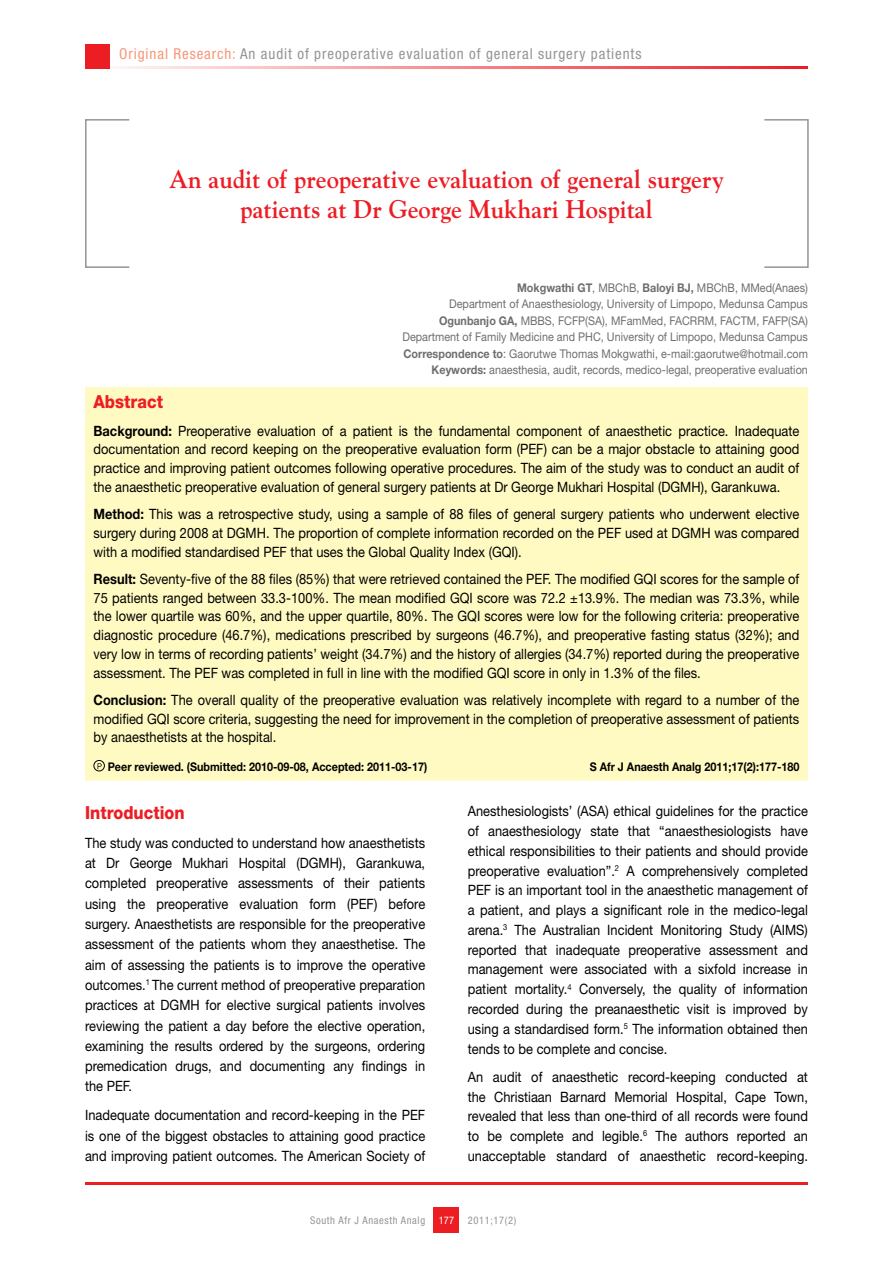
<style>
.page{position:relative;width:893px;height:1263px;background:#fff}
.page>*{position:absolute;margin:0;border:0;box-sizing:border-box;transform-origin:0 0}
.t1{font:700 25.5px/30px "Goudy";color:#ed1d24;text-align:center;scale:.96 1}
.t2{font:800 18px "Helvetica Neue LT Std";color:#ed1d24;scale:.9 1}
.t3{font:condensed 15px "Helvetica Neue LT Std";letter-spacing:.06em;color:#939598}
.t4{font:14.25px/19.8px "Helvetica Neue LT Std";color:#000;text-align:justify;scale:.9 1}
.t5{font:12px/16.5px "Helvetica Neue LT Std";color:#6d6e71;text-align:right;scale:.9 1}
.t6{font:700 12px "Helvetica Neue LT Std";color:#000;scale:.9 1}
.t7{font:condensed 10.5px "Helvetica Neue LT Std";letter-spacing:.06em;color:#939598}
.t8{font:condensed 10.5px "Helvetica Neue LT Std";color:#fff}
.s1{color:#f79679}
.s2{font-weight:700}
</style>
<div class="page">
<hr style="left:85px;top:66px;width:723px;height:2px;background:#ed1d24">
<div style="left:85px;top:44px;width:24px;height:24px;background:#ed1d24"></div>
<div style="left:434px;top:1208px;width:25px;height:25px;background:#ed1d24"></div>
<hr style="left:85px;top:1182px;width:723px;height:2px;background:#ed1d24">
<div style="left:764px;top:119px;width:45px;height:149px;border:2px solid #939598"></div>
<div style="left:85px;top:119px;width:45px;height:149px;border:2px solid #939598"></div>
<div style="left:85px;top:387px;width:723px;height:393px;background:#fffac2"></div>
<div style="left:94px;top:760px;width:11px;height:11px;border:1px solid #000;border-radius:50%"></div>
<svg style="left:98px;top:763px;width:4px;height:6px"></svg>
<p class="t3" style="left:119px;top:45px;width:524px"><span class="s1">Original Research:</span> An audit of preoperative evaluation of general surgery patients</p>
<h1 class="t1" style="left:169px;top:164px;width:579px">An audit of preoperative evaluation of general surgery patients at Dr George Mukhari Hospital</h1>
<p class="t5" style="left:402px;top:279px;width:452px"><span class="s2">Mokgwathi GT</span>, MBChB, <span class="s2">Baloyi BJ,</span> MBChB, MMed(Anaes)<br>Department of Anaesthesiology, University of Limpopo, Medunsa Campus <span class="s2">Ogunbanjo GA,</span> MBBS, FCFP(SA), MFamMed, FACRRM, FACTM, FAFP(SA)<br>Department of Family Medicine and PHC, University of Limpopo, Medunsa Campus <span class="s2">Correspondence to</span>: Gaorutwe Thomas Mokgwathi, e-mail:gaorutwe@hotmail.com <span class="s2">Keywords:</span> anaesthesia, audit, records, medico-legal, preoperative evaluation</p>
<p class="t2" style="left:94px;top:391px;width:79px">Abstract</p>
<p class="t4" style="left:94px;top:421px;width:786px;line-height:18.8px"><span class="s2">Background:</span> Preoperative evaluation of a patient is the fundamental component of anaesthetic practice. Inadequate documentation and record keeping on the preoperative evaluation form (PEF) can be a major obstacle to attaining good practice and improving patient outcomes following operative procedures. The aim of the study was to conduct an audit of the anaesthetic preoperative evaluation of general surgery patients at Dr George Mukhari Hospital (DGMH), Garankuwa.</p>
<p class="t4" style="left:94px;top:504px;width:786px;line-height:18.8px"><span class="s2">Method:</span> This was a retrospective study, using a sample of 88 files of general surgery patients who underwent elective surgery during 2008 at DGMH. The proportion of complete information recorded on the PEF used at DGMH was compared with a modified standardised PEF that uses the Global Quality Index (GQI).</p>
<p class="t4" style="left:94px;top:569px;width:786px;line-height:18.8px"><span class="s2">Result:</span> Seventy-five of the 88 files (85%) that were retrieved contained the PEF. The modified GQI scores for the sample of 75 patients ranged between 33.3-100%. The mean modified GQI score was 72.2 ±13.9%. The median was 73.3%, while the lower quartile was 60%, and the upper quartile, 80%. The GQI scores were low for the following criteria: preoperative diagnostic procedure (46.7%), medications prescribed by surgeons (46.7%), and preoperative fasting status (32%); and very low in terms of recording patients’ weight (34.7%) and the history of allergies (34.7%) reported during the preoperative assessment. The PEF was completed in full in line with the modified GQI score in only in 1.3% of the files.</p>
<p class="t4" style="left:94px;top:690px;width:786px;line-height:18.8px"><span class="s2">Conclusion:</span> The overall quality of the preoperative evaluation was relatively incomplete with regard to a number of the modified GQI score criteria, suggesting the need for improvement in the completion of preoperative assessment of patients by anaesthetists at the hospital.</p>
<p class="t6" style="left:108px;top:760px;width:356px">Peer reviewed. (Submitted: 2010-09-08, Accepted: 2011-03-17)</p>
<p class="t6" style="left:590px;top:760px;width:234px">S Afr J Anaesth Analg 2011;17(2):177-180</p>
<p class="t2" style="left:85px;top:802px;width:112px">Introduction</p>
<p class="t4" style="left:85px;top:832px;width:379px;line-height:20.2px">The study was conducted to understand how anaesthetists at Dr George Mukhari Hospital (DGMH), Garankuwa, completed preoperative assessments of their patients using the preoperative evaluation form (PEF) before surgery. Anaesthetists are responsible for the preoperative assessment of the patients whom they anaesthetise. The aim of assessing the patients is to improve the operative outcomes.<sup>1</sup> The current method of preoperative preparation practices at DGMH for elective surgical patients involves reviewing the patient a day before the elective operation, examining the results ordered by the surgeons, ordering premedication drugs, and documenting any findings in the PEF.</p>
<p class="t4" style="left:85px;top:1105px;width:379px;line-height:20.2px">Inadequate documentation and record-keeping in the PEF is one of the biggest obstacles to attaining good practice and improving patient outcomes. The American Society of</p>
<p class="t4" style="left:468px;top:801px;width:380px">Anesthesiologists’ (ASA) ethical guidelines for the practice of anaesthesiology state that “anaesthesiologists have ethical responsibilities to their patients and should provide preoperative evaluation”.<sup>2</sup> A comprehensively completed PEF is an important tool in the anaesthetic management of a patient, and plays a significant role in the medico-legal arena.<sup>3</sup> The Australian Incident Monitoring Study (AIMS) reported that inadequate preoperative assessment and management were associated with a sixfold increase in patient mortality.<sup>4</sup> Conversely, the quality of information recorded during the preanaesthetic visit is improved by using a standardised form.<sup>5</sup> The information obtained then tends to be complete and concise.</p>
<p class="t4" style="left:468px;top:1067px;width:379px">An audit of anaesthetic record-keeping conducted at the Christiaan Barnard Memorial Hospital, Cape Town, revealed that less than one-third of all records were found to be complete and legible.<sup>6</sup> The authors reported an unacceptable standard of anaesthetic record-keeping.</p>
<p class="t7" style="left:310px;top:1214px;width:117px">South Afr J Anaesth Analg</p>
<p class="t8" style="left:439px;top:1214px;width:17px">177</p>
<p class="t7" style="left:468px;top:1214px;width:50px">2011;17(2)</p>
</div>
